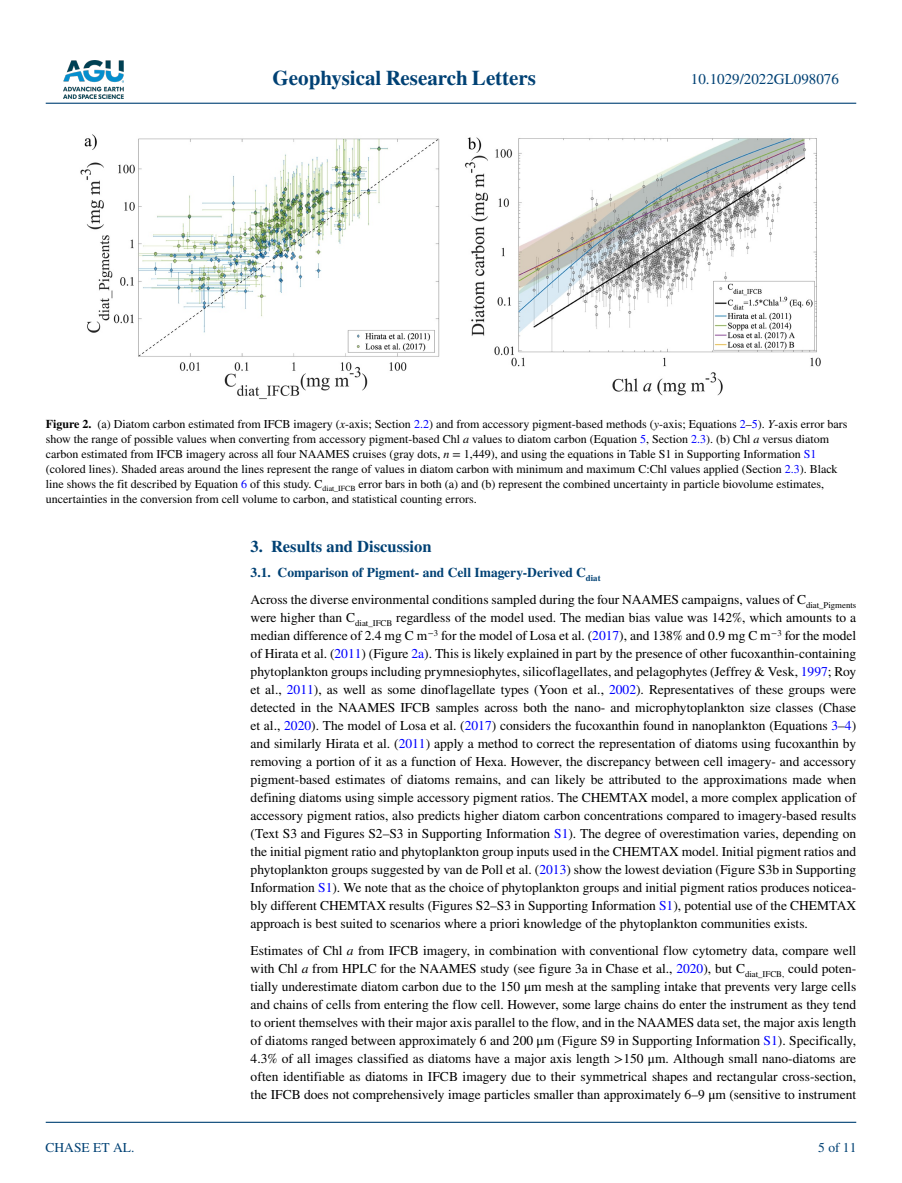
<style>
.page{position:relative;width:902px;height:1183px;background:#fff}
.page>*{position:absolute;margin:0;border:0;box-sizing:border-box;transform-origin:0 0}
.t1{font:700 21px "STIX";color:#004174}
.t2{font:700 16.5px "STIX";color:#004174}
.t3{font:15px "STIX";color:#004174}
.t4{font:13.5px/18px "STIX";color:#000;text-align:justify}
.t5{font:13.5px "STIX";color:#004174}
.t6{font:12px/15px "STIX";color:#000}
.s1{font-weight:700}
.s2{font-style:italic}
.s3{color:#00f}
.s4{font-weight:700;color:#004174}
</style>
<div class="page">
<img style="left:63px;top:60px;width:60px;height:39px">
<hr style="left:46px;top:103px;width:810px;height:1px;background:#004174">
<hr style="left:46px;top:1121px;width:810px;height:1px;background:#004174">
<img style="left:80px;top:134px;width:741px;height:265px">
<h1 class="t1" style="left:272px;top:66px;width:265px">Geophysical Research Letters</h1>
<p class="t3" style="left:691px;top:69px;width:149px">10.1029/2022GL098076</p>
<p class="t6" style="left:46px;top:417px;width:803px"><span class="s1">Figure 2.</span> (a) Diatom carbon estimated from IFCB imagery (<span class="s2">x</span>-axis; Section <span class="s3">2.2</span>) and from accessory pigment-based methods (<span class="s2">y</span>-axis; Equations <span class="s3">2</span>–<span class="s3">5</span>). <span class="s2">Y</span>-axis error bars show the range of possible values when converting from accessory pigment-based Chl <span class="s2">a</span> values to diatom carbon (Equation <span class="s3">5</span>, Section <span class="s3">2.3</span>). (b) Chl <span class="s2">a</span> versus diatom carbon estimated from IFCB imagery across all four NAAMES cruises (gray dots, <span class="s2">n</span> = 1,449), and using the equations in Table S1 in Supporting Information <span class="s3">S1 </span>(colored lines). Shaded areas around the lines represent the range of values in diatom carbon with minimum and maximum C:Chl values applied (Section <span class="s3">2.3</span>). Black line shows the fit described by Equation <span class="s3">6</span> of this study. C<sub>diat_IFCB</sub> error bars in both (a) and (b) represent the combined uncertainty in particle biovolume estimates, uncertainties in the conversion from cell volume to carbon, and statistical counting errors.</p>
<p class="t5" style="left:45px;top:1138px;width:90px">CHASE ET AL.</p>
<p class="t2" style="left:250px;top:536px;width:182px">3. Results and Discussion</p>
<p class="t4" style="left:250px;top:559px;width:607px;line-height:27px"><span class="s4">3.1. Comparison of Pigment- and Cell Imagery-Derived C</span><sub>diat<br></sub>Across the diverse environmental conditions sampled during the four NAAMES campaigns, values of C<sub>diat_Pigments</sub></p>
<p class="t4" style="left:250px;top:609px;width:607px">were higher than C<sub>diat_IFCB</sub> regardless of the model used. The median bias value was 142%, which amounts to a median difference of 2.4 mg C m<sup>−3</sup> for the model of Losa et al. (<span class="s3">2017</span>), and 138% and 0.9 mg C m<sup>−3</sup> for the model of Hirata et al. (<span class="s3">2011</span>) (Figure <span class="s3">2a</span>). This is likely explained in part by the presence of other fucoxanthin-containing phytoplankton groups including prymnesiophytes, silicoflagellates, and pelagophytes (Jeffrey &amp; Vesk, <span class="s3">1997</span>; Roy et al., <span class="s3">2011</span>), as well as some dinoflagellate types (Yoon et al., <span class="s3">2002</span>). Representatives of these groups were detected in the NAAMES IFCB samples across both the nano- and microphytoplankton size classes (Chase et al., <span class="s3">2020</span>). The model of Losa et al. (<span class="s3">2017</span>) considers the fucoxanthin found in nanoplankton (Equations <span class="s3">3</span>–<span class="s3">4</span>) and similarly Hirata et al. (<span class="s3">2011</span>) apply a method to correct the representation of diatoms using fucoxanthin by removing a portion of it as a function of Hexa. However, the discrepancy between cell imagery- and accessory pigment-based estimates of diatoms remains, and can likely be attributed to the approximations made when defining diatoms using simple accessory pigment ratios. The CHEMTAX model, a more complex application of accessory pigment ratios, also predicts higher diatom carbon concentrations compared to imagery-based results (Text S3 and Figures S2–S3 in Supporting Information <span class="s3">S1</span>). The degree of overestimation varies, depending on the initial pigment ratio and phytoplankton group inputs used in the CHEMTAX model. Initial pigment ratios and phytoplankton groups suggested by van de Poll et al. (<span class="s3">2013</span>) show the lowest deviation (Figure S3b in Supporting Information <span class="s3">S1</span>). We note that as the choice of phytoplankton groups and initial pigment ratios produces noticea&shy;bly different CHEMTAX results (Figures S2–S3 in Supporting Information <span class="s3">S1</span>), potential use of the CHEMTAX approach is best suited to scenarios where a priori knowledge of the phytoplankton communities exists.</p>
<p class="t4" style="left:250px;top:942px;width:607px">Estimates of Chl <span class="s2">a</span> from IFCB imagery, in combination with conventional flow cytometry data, compare well with Chl <span class="s2">a</span> from HPLC for the NAAMES study (see figure 3a in Chase et al., <span class="s3">2020</span>), but C<sub>diat_IFCB,</sub> could poten&shy;tially underestimate diatom carbon due to the 150 μm mesh at the sampling intake that prevents very large cells and chains of cells from entering the flow cell. However, some large chains do enter the instrument as they tend to orient themselves with their major axis parallel to the flow, and in the NAAMES data set, the major axis length of diatoms ranged between approximately 6 and 200 μm (Figure S9 in Supporting Information <span class="s3">S1</span>). Specifically, 4.3% of all images classified as diatoms have a major axis length &gt;150 μm. Although small nano-diatoms are often identifiable as diatoms in IFCB imagery due to their symmetrical shapes and rectangular cross-section, the IFCB does not comprehensively image particles smaller than approximately 6–9 μm (sensitive to instrument</p>
<p class="t5" style="left:818px;top:1138px;width:40px">5 of 11</p>
</div>
